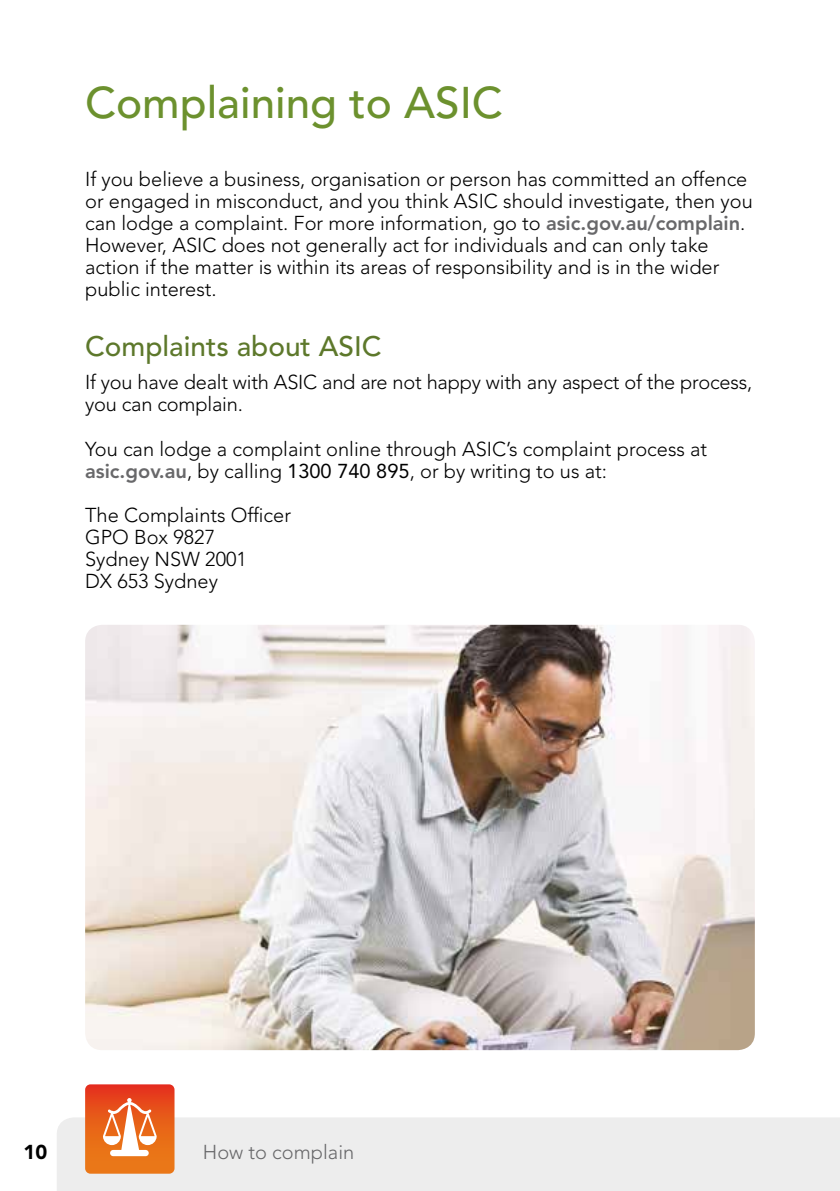
<style>
.page{position:relative;width:840px;height:1191px;background:#fff}
.page>*{position:absolute;margin:0;border:0;box-sizing:border-box;transform-origin:0 0}
.Level_1_heading{font:500 44px "Avenir LT Std";color:#6c912e}
.Level_2_heading{font:500 28px "Avenir LT Std";color:#5d782b}
.Body_text{font:300 20px/22px "Avenir LT Std";color:#000}
.t1{font:300 20px "Avenir LT Std";color:#68686a}
.t2{font:900 20px "Avenir LT Std";color:#000}
.s1{font-weight:800;color:#68686a}
.s2{font-weight:400}
</style>
<div class="page">
<div style="left:57px;top:1117px;width:782px;height:74px;background:#ededed"></div>
<svg style="left:85px;top:1084px;width:89px;height:89px;background:#eb773f"></svg>
<img style="left:85px;top:625px;width:669px;height:425px">
<p class="Level_1_heading" style="left:85px;top:78px;width:419px">Complaining to ASIC</p>
<p class="Body_text" style="left:85px;top:168px;width:669px">If you believe a business, organisation or person has committed an offence or engaged in misconduct, and you think ASIC should investigate, then you can lodge a complaint. For more information, go to <span class="s1">asic.gov.au/complain</span>.<br>However, ASIC does not generally act for individuals and can only take action if the matter is within its areas of responsibility and is in the wider public interest.</p>
<p class="Level_2_heading" style="left:85px;top:330px;width:298px">Complaints about ASIC</p>
<p class="Body_text" style="left:85px;top:372px;width:668px">If you have dealt with ASIC and are not happy with any aspect of the process, you can complain.</p>
<p class="Body_text" style="left:85px;top:438px;width:623px">You can lodge a complaint online through ASIC’s complaint process at <span class="s1">asic.gov.au</span>, by calling <span class="s2">1300 740 895</span>, or by writing to us at:</p>
<p class="Body_text" style="left:85px;top:504px;width:207px">The Complaints Officer</p>
<p class="Body_text" style="left:85px;top:526px;width:131px">GPO Box 9827</p>
<p class="Body_text" style="left:85px;top:548px;width:163px">Sydney NSW 2001</p>
<p class="Body_text" style="left:85px;top:570px;width:134px">DX 653 Sydney</p>
<p class="t2" style="left:24px;top:1140px;width:25px">10</p>
<p class="t1" style="left:203px;top:1140px;width:153px">How to complain</p>
</div>
